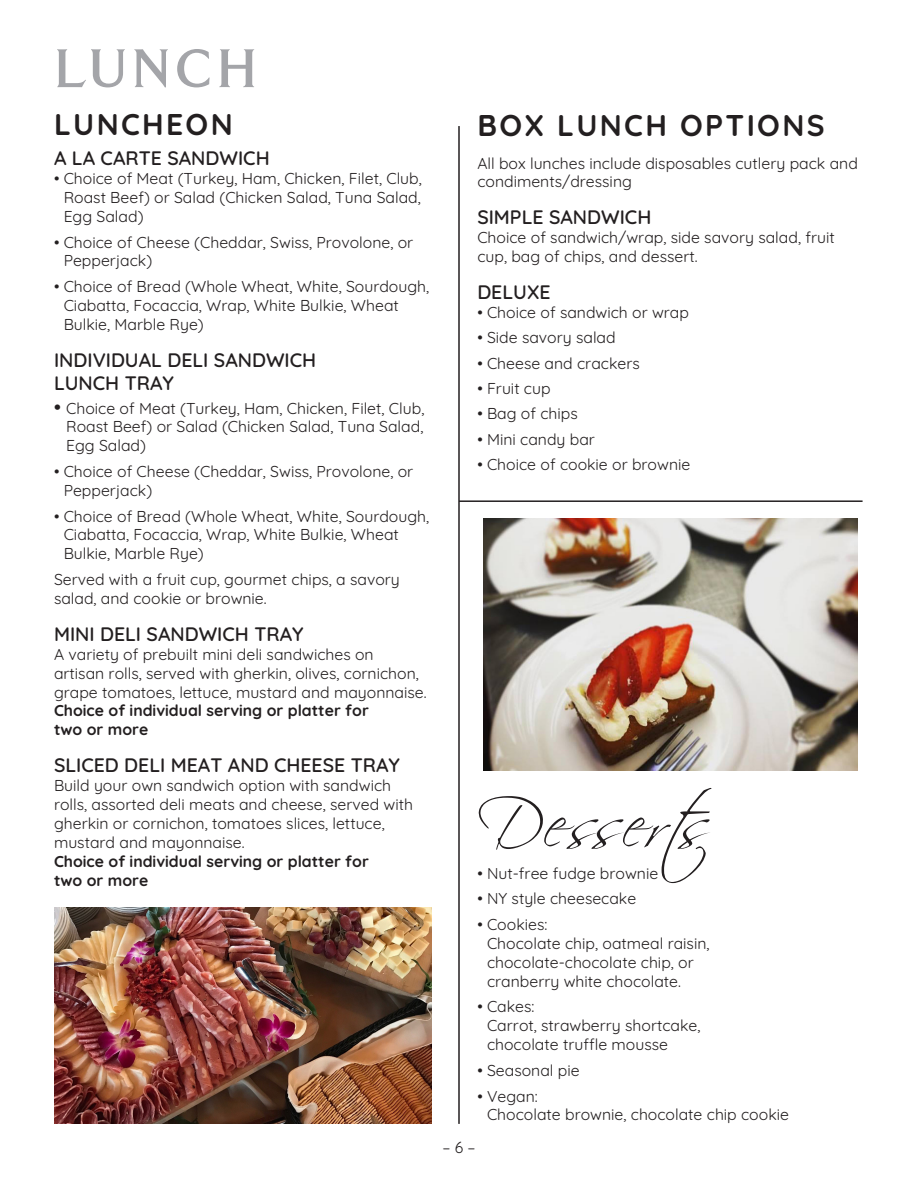
<style>
.page{position:relative;width:918px;height:1188px;background:#fff}
.page>*{position:absolute;margin:0;border:0;box-sizing:border-box;transform-origin:0 0}
.t1{font:66px "Scriptina";letter-spacing:-.03em;color:#231f20}
.t2{font:700 54px "Grand Central";letter-spacing:.075em;color:#a4a5a9}
.t3{font:300 30px "Quicksand";letter-spacing:.08em;color:#231f20}
.t4{font:300 19.5px/23.4px "Quicksand";color:#231f20}
.t5{font:300 15.75px/18.9px "Quicksand";color:#231f20}
.s1{font-size:19.5px}
</style>
<div class="page">
<hr style="left:458px;top:126px;width:2px;height:998px;background:#231f20">
<hr style="left:459px;top:500px;width:404px;height:2px;background:#231f20">
<img style="left:54px;top:907px;width:377px;height:217px">
<img style="left:483px;top:518px;width:375px;height:253px">
<p class="t2" style="left:54px;top:35px;width:205px">LUNCH</p>
<p class="t3" style="left:54px;top:101px;width:180px">LUNCHEON</p>
<p class="t4" style="left:54px;top:145px;width:217px">A LA CARTE SANDWICH</p>
<p class="t5" style="left:64px;top:167px;width:360px;text-align:justify;text-indent:-10px">• Choice of Meat (Turkey, Ham, Chicken, Filet, Club, Roast Beef) or Salad (Chicken Salad, Tuna Salad, Egg Salad)</p>
<p class="t5" style="left:64px;top:231px;width:351px;text-indent:-10px">• Choice of Cheese (Cheddar, Swiss, Provolone, or<br>Pepperjack)</p>
<p class="t5" style="left:64px;top:275px;width:367px;text-indent:-10px">• Choice of Bread (Whole Wheat, White, Sourdough,<br>Ciabatta, Focaccia, Wrap, White Bulkie, Wheat<br>Bulkie, Marble Rye)</p>
<p class="t4" style="left:54px;top:346px;width:264px">INDIVIDUAL DELI SANDWICH<br>LUNCH TRAY</p>
<p class="t5" style="left:66px;top:397px;width:360px;text-align:justify;text-indent:-12px"><span class="s1">•</span> Choice of Meat (Turkey, Ham, Chicken, Filet, Club, Roast Beef) or Salad (Chicken Salad, Tuna Salad, Egg Salad)</p>
<p class="t5" style="left:64px;top:460px;width:351px;text-indent:-10px">• Choice of Cheese (Cheddar, Swiss, Provolone, or<br>Pepperjack)</p>
<p class="t5" style="left:64px;top:505px;width:367px;text-indent:-10px">• Choice of Bread (Whole Wheat, White, Sourdough,<br>Ciabatta, Focaccia, Wrap, White Bulkie, Wheat<br>Bulkie, Marble Rye)</p>
<p class="t5" style="left:54px;top:568px;width:347px">Served with a fruit cup, gourmet chips, a savory salad, and cookie or brownie.</p>
<p class="t4" style="left:54px;top:620px;width:251px">MINI DELI SANDWICH TRAY</p>
<p class="t5" style="left:54px;top:643px;width:374px">A variety of prebuilt mini deli sandwiches on artisan rolls, served with gherkin, olives, cornichon, grape tomatoes, lettuce, mustard and mayonnaise.<br>Choice of individual serving or platter for<br>two or more</p>
<p class="t4" style="left:54px;top:752px;width:347px">SLICED DELI MEAT AND CHEESE TRAY</p>
<p class="t5" style="left:54px;top:775px;width:361px">Build your own sandwich option with sandwich rolls, assorted deli meats and cheese, served with gherkin or cornichon, tomatoes slices, lettuce, mustard and mayonnaise.<br>Choice of individual serving or platter for<br>two or more</p>
<p class="t3" style="left:477px;top:102px;width:349px">BOX LUNCH OPTIONS</p>
<p class="t5" style="left:477px;top:152px;width:382px">All box lunches include disposables cutlery pack and condiments/dressing</p>
<p class="t4" style="left:477px;top:204px;width:175px">SIMPLE SANDWICH</p>
<p class="t5" style="left:477px;top:227px;width:359px">Choice of sandwich/wrap, side savory salad, fruit cup, bag of chips, and dessert.</p>
<p class="t4" style="left:477px;top:278px;width:75px">DELUXE</p>
<p class="t5" style="left:477px;top:301px;width:213px">• Choice of sandwich or wrap</p>
<p class="t5" style="left:477px;top:327px;width:140px">• Side savory salad</p>
<p class="t5" style="left:477px;top:352px;width:164px">• Cheese and crackers</p>
<p class="t5" style="left:477px;top:377px;width:75px">• Fruit cup</p>
<p class="t5" style="left:477px;top:403px;width:102px">• Bag of chips</p>
<p class="t5" style="left:477px;top:428px;width:119px">• Mini candy bar</p>
<p class="t5" style="left:477px;top:454px;width:215px">• Choice of cookie or brownie</p>
<p class="t1" style="left:477px;top:785px;width:236px">D esserts</p>
<p class="t5" style="left:477px;top:862px;width:182px">• Nut-free fudge brownie</p>
<p class="t5" style="left:477px;top:888px;width:160px">• NY style cheesecake</p>
<p class="t5" style="left:487px;top:913px;width:224px;text-indent:-10px">• Cookies:<br>Chocolate chip, oatmeal raisin, chocolate-chocolate chip, or cranberry white chocolate.</p>
<p class="t5" style="left:487px;top:996px;width:215px;text-indent:-10px">• Cakes:<br>Carrot, strawberry shortcake, chocolate truffle mousse</p>
<p class="t5" style="left:477px;top:1059px;width:104px">• Seasonal pie</p>
<p class="t5" style="left:487px;top:1085px;width:304px;text-indent:-10px">• Vegan:<br>Chocolate brownie, chocolate chip cookie</p>
<p class="t5" style="left:442px;top:1137px;width:35px">– 6 –</p>
</div>
